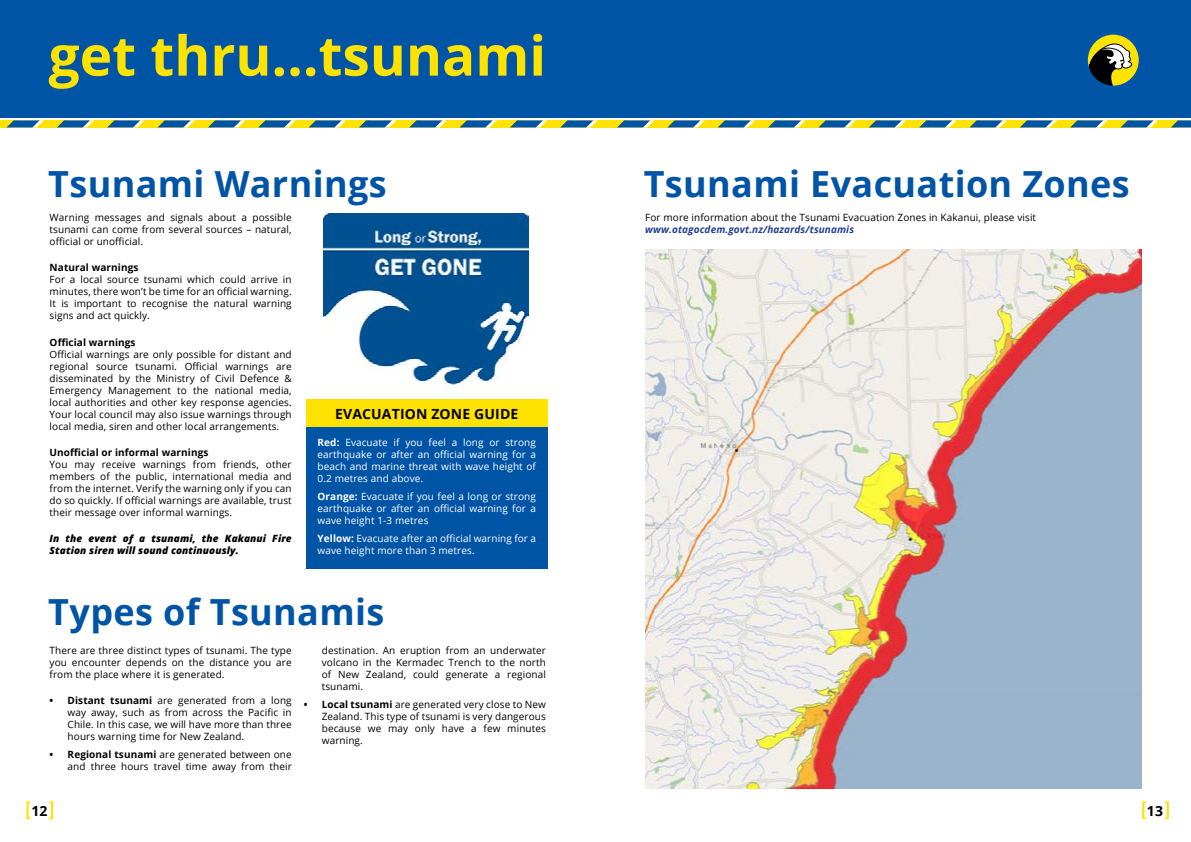
<style>
.page{position:relative;width:1191px;height:842px;background:#fff}
.page>*{position:absolute;margin:0;border:0;box-sizing:border-box;transform-origin:0 0}
.t1{font:700 55px "Open Sans";color:#ffe300}
.t2{font:700 36px "Open Sans";letter-spacing:.01em;color:#0054a6}
.t3{font:700 14px "Open Sans";letter-spacing:.01em;color:#000}
.t4{font:10px/12px "Open Sans";letter-spacing:.01em;color:#000;text-align:justify}
.t5{font:10px/12px "Open Sans";letter-spacing:.01em;color:#fff;text-align:justify}
.t6{font:italic 800 10px/12px "Open Sans";letter-spacing:.01em;color:#000}
.t7{font:700 10px "Open Sans";letter-spacing:.01em;color:#000}
.t8{font:italic 700 10px "Open Sans";letter-spacing:.01em;color:#25408f}
.s1{font-weight:700}
</style>
<div class="page">
<div style="left:587px;top:120px;width:604px;height:7px;background:#ffe300"></div>
<svg style="left:617px;top:120px;width:37px;height:7px"></svg>
<svg style="left:668px;top:120px;width:37px;height:7px"></svg>
<svg style="left:718px;top:120px;width:37px;height:7px"></svg>
<svg style="left:768px;top:120px;width:37px;height:7px"></svg>
<svg style="left:819px;top:120px;width:37px;height:7px"></svg>
<svg style="left:869px;top:120px;width:37px;height:7px"></svg>
<svg style="left:919px;top:120px;width:37px;height:7px"></svg>
<svg style="left:970px;top:120px;width:36px;height:7px"></svg>
<svg style="left:1020px;top:120px;width:37px;height:7px"></svg>
<svg style="left:1070px;top:120px;width:37px;height:7px"></svg>
<svg style="left:1121px;top:120px;width:36px;height:7px"></svg>
<svg style="left:1171px;top:120px;width:20px;height:7px"></svg>
<div style="left:0;top:0;width:1191px;height:118px;background:#0054a6"></div>
<div style="left:0;top:120px;width:594px;height:7px;background:#ffe300"></div>
<svg style="left:7px;top:120px;width:37px;height:7px"></svg>
<svg style="left:57px;top:120px;width:37px;height:7px"></svg>
<svg style="left:107px;top:120px;width:38px;height:7px"></svg>
<svg style="left:158px;top:120px;width:37px;height:7px"></svg>
<svg style="left:208px;top:120px;width:37px;height:7px"></svg>
<svg style="left:258px;top:120px;width:38px;height:7px"></svg>
<svg style="left:309px;top:120px;width:37px;height:7px"></svg>
<svg style="left:359px;top:120px;width:37px;height:7px"></svg>
<svg style="left:409px;top:120px;width:37px;height:7px"></svg>
<svg style="left:460px;top:120px;width:37px;height:7px"></svg>
<svg style="left:510px;top:120px;width:37px;height:7px"></svg>
<svg style="left:561px;top:120px;width:36px;height:7px"></svg>
<svg style="left:1142px;top:801px;width:4px;height:18px"></svg>
<svg style="left:1164px;top:801px;width:4px;height:18px"></svg>
<svg style="left:26px;top:801px;width:4px;height:18px"></svg>
<svg style="left:49px;top:801px;width:4px;height:18px"></svg>
<svg style="left:1089px;top:36px;width:48px;height:48px;background:#85873d"></svg>
<div style="left:1085px;top:32px;width:56px;height:56px;border:3px solid #0057a8;border-radius:50%"></div>
<img style="left:645px;top:249px;width:496px;height:540px">
<img style="left:324px;top:213px;width:204px;height:176px">
<div style="left:306px;top:399px;width:241px;height:28px;background:#ffe300"></div>
<div style="left:306px;top:427px;width:241px;height:142px;background:#0054a6"></div>
<h1 class="t1" style="left:49px;top:17px;width:499px">get thru...tsunami</h1>
<h2 class="t2" style="left:48px;top:159px;width:340px">Tsunami Warnings</h2>
<h2 class="t2" style="left:644px;top:159px;width:487px">Tsunami Evacuation Zones</h2>
<p class="t4" style="left:50px;top:211px;width:244px">Warning messages and signals about a possible tsunami can come from several sources – natural, official or unofficial.</p>
<p class="t7" style="left:50px;top:261px;width:90px">Natural warnings</p>
<p class="t4" style="left:50px;top:273px;width:244px">For a local source tsunami which could arrive in minutes, there won’t be time for an official warning.<br>It is important to recognise the natural warning signs and act quickly.</p>
<p class="t7" style="left:50px;top:335px;width:87px">Official warnings</p>
<p class="t4" style="left:50px;top:348px;width:244px">Official warnings are only possible for distant and regional source tsunami. Official warnings are disseminated by the Ministry of Civil Defence &amp; Emergency Management to the national media, local authorities and other key response agencies.<br>Your local council may also issue warnings through local media, siren and other local arrangements.</p>
<p class="t7" style="left:50px;top:445px;width:160px">Unofficial or informal warnings</p>
<p class="t4" style="left:50px;top:458px;width:244px">You may receive warnings from friends, other members of the public, international media and from the internet. Verify the warning only if you can do so quickly. If official warnings are available, trust their message over informal warnings.</p>
<p class="t6" style="left:50px;top:532px;width:244px">In the event of a tsunami, the Kakanui Fire<br>Station siren will sound continuously.</p>
<h3 class="t3" style="left:335px;top:404px;width:185px">EVACUATION ZONE GUIDE</h3>
<p class="t5" style="left:317px;top:437px;width:220px"><span class="s1">Red:</span> Evacuate if you feel a long or strong earthquake or after an official warning for a beach and marine threat with wave height of 0.2 metres and above.</p>
<p class="t5" style="left:317px;top:490px;width:220px"><span class="s1">Orange:</span> Evacuate if you feel a long or strong earthquake or after an official warning for a wave height 1-3 metres</p>
<p class="t5" style="left:317px;top:532px;width:220px"><span class="s1">Yellow:</span> Evacuate after an official warning for a wave height more than 3 metres.</p>
<h2 class="t2" style="left:48px;top:586px;width:337px">Types of Tsunamis</h2>
<p class="t4" style="left:50px;top:644px;width:244px">There are three distinct types of tsunami. The type you encounter depends on the distance you are from the place where it is generated.</p>
<p class="t4" style="left:68px;top:694px;width:226px;text-indent:-18px"><span class="s1">• Distant tsunami</span> are generated from a long way away, such as from across the Pacific in Chile. In this case, we will have more than three hours warning time for New Zealand.</p>
<p class="t4" style="left:50px;top:748px;width:244px;text-align:right"><span class="s1">• Regional tsunami</span> are generated between one and three hours travel time away from their</p>
<p class="t4" style="left:322px;top:644px;width:226px">destination. An eruption from an underwater volcano in the Kermadec Trench to the north of New Zealand, could generate a regional tsunami.</p>
<p class="t4" style="left:322px;top:698px;width:226px;text-indent:-18px"><span class="s1">• Local tsunami</span> are generated very close to New Zealand. This type of tsunami is very dangerous because we may only have a few minutes warning.</p>
<p class="t4" style="left:645px;top:211px;width:392px">For more information about the Tsunami Evacuation Zones in Kakanui, please visit</p>
<p class="t8" style="left:645px;top:222px;width:210px">www.otagocdem.govt.nz/hazards/tsunamis</p>
<h3 class="t3" style="left:31px;top:801px;width:18px">12</h3>
<h3 class="t3" style="left:1146px;top:801px;width:18px">13</h3>
</div>
